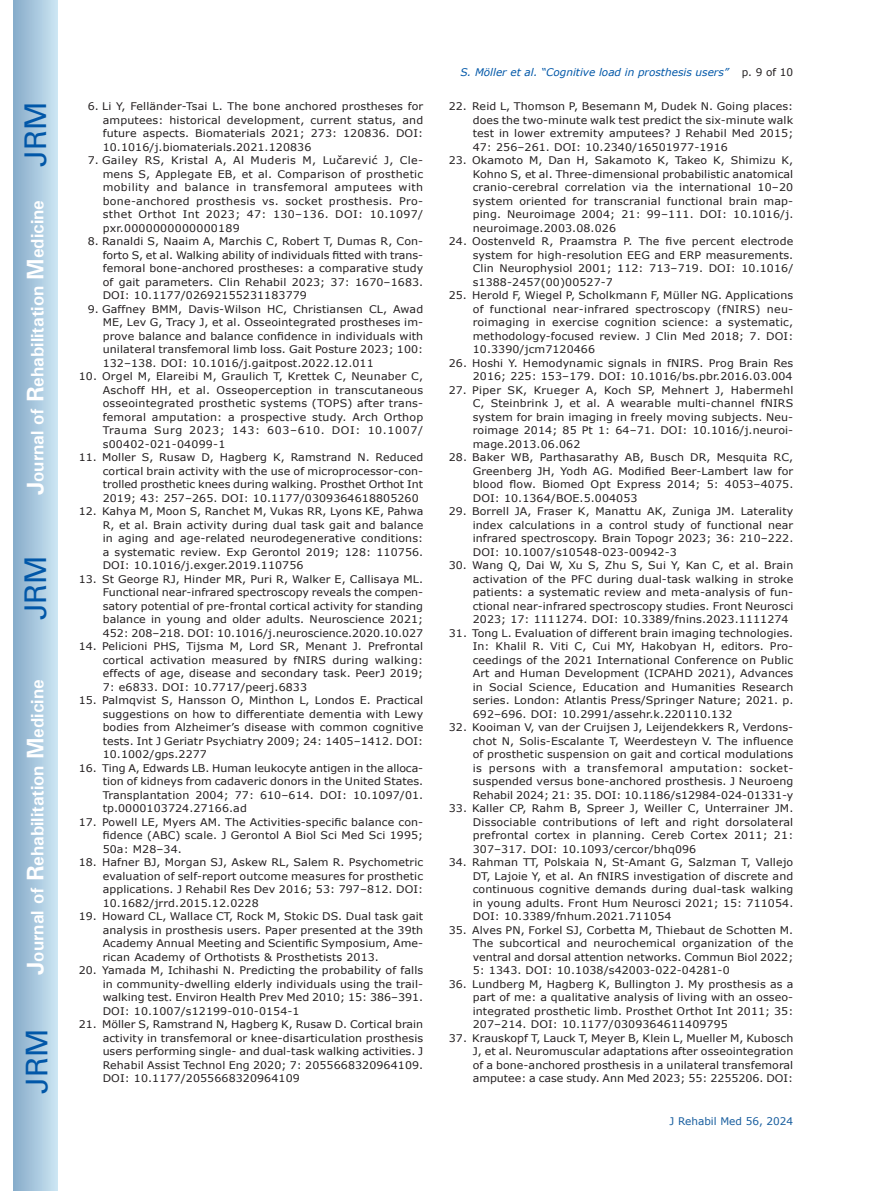
<style>
.page{position:relative;width:872px;height:1191px;background:#fff}
.page>*{position:absolute;margin:0;border:0;box-sizing:border-box;transform-origin:0 0}
.t1{font:30px "Univers";color:#0157a8}
.t2{font:700 18px "Univers";color:#fff}
.t3{font:10.5px/13.5px "Verdana";letter-spacing:.01em;color:#231f20;text-align:justify;scale:1.05 1}
.t4{font:italic 10.5px "Verdana";color:#0157a8}
.t5{font:10.5px "Verdana";color:#175d9e}
.t6{font:10.5px "Verdana";letter-spacing:.01em;color:#231f20}
.s1{font-size:24px}
</style>
<div class="page">
<div style="left:14px;top:0;width:43px;height:1191px;background:linear-gradient(to right,#88acca,#cbe5f2)"></div>
<h1 class="t1" style="left:18px;top:167px;width:67px;rotate:-90deg">JRM</h1>
<h2 class="t2" style="left:26px;top:495px;width:297px;rotate:-90deg"><span class="s1">J</span>ournal of <span class="s1">R</span>ehabilitation <span class="s1">M</span>edicine</h2>
<h1 class="t1" style="left:18px;top:620px;width:67px;rotate:-90deg">JRM</h1>
<h2 class="t2" style="left:26px;top:974px;width:297px;rotate:-90deg"><span class="s1">J</span>ournal of <span class="s1">R</span>ehabilitation <span class="s1">M</span>edicine</h2>
<h1 class="t1" style="left:19px;top:1093px;width:67px;rotate:-90deg">JRM</h1>
<p class="t3" style="left:103px;top:100px;width:307px;text-indent:-15px">6. Li Y, Felländer-Tsai L. The bone anchored prostheses for amputees: historical development, current status, and future aspects. Biomaterials 2021; 273: 120836. DOI:<br>10.1016/j.biomaterials.2021.120836</p>
<p class="t3" style="left:103px;top:154px;width:307px;text-indent:-15px">7. Gailey RS, Kristal A, Al Muderis M, Lučarević J, Cle&shy;mens S, Applegate EB, et al. Comparison of prosthetic mobility and balance in transfemoral amputees with bone-anchored prosthesis vs. socket prosthesis. Pro&shy;sthet Orthot Int 2023; 47: 130–136. DOI: 10.1097/ pxr.0000000000000189</p>
<p class="t3" style="left:103px;top:235px;width:307px;text-indent:-15px">8. Ranaldi S, Naaim A, Marchis C, Robert T, Dumas R, Con&shy;forto S, et al. Walking ability of individuals fitted with trans&shy;femoral bone-anchored prostheses: a comparative study of gait parameters. Clin Rehabil 2023; 37: 1670–1683.<br>DOI: 10.1177/02692155231183779</p>
<p class="t3" style="left:103px;top:302px;width:307px;text-indent:-15px">9. Gaffney BMM, Davis-Wilson HC, Christiansen CL, Awad ME, Lev G, Tracy J, et al. Osseointegrated prostheses im&shy;prove balance and balance confidence in individuals with unilateral transfemoral limb loss. Gait Posture 2023; 100:<br>132–138. DOI: 10.1016/j.gaitpost.2022.12.011</p>
<p class="t3" style="left:103px;top:370px;width:307px;text-indent:-24px">10. Orgel M, Elareibi M, Graulich T, Krettek C, Neunaber C, Aschoff HH, et al. Osseoperception in transcutaneous osseointegrated prosthetic systems (TOPS) after trans&shy;femoral amputation: a prospective study. Arch Orthop Trauma Surg 2023; 143: 603–610. DOI: 10.1007/ s00402-021-04099-1</p>
<p class="t3" style="left:103px;top:451px;width:307px;text-indent:-24px">11. Moller S, Rusaw D, Hagberg K, Ramstrand N. Reduced cortical brain activity with the use of microprocessor-con&shy;trolled prosthetic knees during walking. Prosthet Orthot Int 2019; 43: 257–265. DOI: 10.1177/0309364618805260</p>
<p class="t3" style="left:103px;top:505px;width:307px;text-indent:-24px">12. Kahya M, Moon S, Ranchet M, Vukas RR, Lyons KE, Pahwa R, et al. Brain activity during dual task gait and balance in aging and age-related neurodegenerative conditions: a systematic review. Exp Gerontol 2019; 128: 110756.<br>DOI: 10.1016/j.exger.2019.110756</p>
<p class="t3" style="left:103px;top:572px;width:307px;text-indent:-24px">13. St George RJ, Hinder MR, Puri R, Walker E, Callisaya ML.<br>Functional near-infrared spectroscopy reveals the compen&shy;satory potential of pre-frontal cortical activity for standing balance in young and older adults. Neuroscience 2021; 452: 208–218. DOI: 10.1016/j.neuroscience.2020.10.027</p>
<p class="t3" style="left:103px;top:640px;width:307px;text-indent:-24px">14. Pelicioni PHS, Tijsma M, Lord SR, Menant J. Prefrontal cortical activation measured by fNIRS during walking: effects of age, disease and secondary task. PeerJ 2019; 7: e6833. DOI: 10.7717/peerj.6833</p>
<p class="t3" style="left:103px;top:694px;width:307px;text-indent:-24px">15. Palmqvist S, Hansson O, Minthon L, Londos E. Practical suggestions on how to differentiate dementia with Lewy bodies from Alzheimer’s disease with common cognitive tests. Int J Geriatr Psychiatry 2009; 24: 1405–1412. DOI:<br>10.1002/gps.2277</p>
<p class="t3" style="left:103px;top:761px;width:307px;text-indent:-24px">16. Ting A, Edwards LB. Human leukocyte antigen in the alloca&shy;tion of kidneys from cadaveric donors in the United States.<br>Transplantation 2004; 77: 610–614. DOI: 10.1097/01. tp.0000103724.27166.ad</p>
<p class="t3" style="left:103px;top:815px;width:307px;text-indent:-24px">17. Powell LE, Myers AM. The Activities-specific balance con&shy;fidence (ABC) scale. J Gerontol A Biol Sci Med Sci 1995; 50a: M28–34.</p>
<p class="t3" style="left:103px;top:856px;width:307px;text-indent:-24px">18. Hafner BJ, Morgan SJ, Askew RL, Salem R. Psychometric evaluation of self-report outcome measures for prosthetic applications. J Rehabil Res Dev 2016; 53: 797–812. DOI:<br>10.1682/jrrd.2015.12.0228</p>
<p class="t3" style="left:103px;top:910px;width:307px;text-indent:-24px">19. Howard CL, Wallace CT, Rock M, Stokic DS. Dual task gait analysis in prosthesis users. Paper presented at the 39th Academy Annual Meeting and Scientific Symposium, Ame&shy;rican Academy of Orthotists &amp; Prosthetists 2013.</p>
<p class="t3" style="left:103px;top:964px;width:307px;text-indent:-24px">20. Yamada M, Ichihashi N. Predicting the probability of falls in community-dwelling elderly individuals using the trail&shy;walking test. Environ Health Prev Med 2010; 15: 386–391.<br>DOI: 10.1007/s12199-010-0154-1</p>
<p class="t3" style="left:103px;top:1018px;width:307px;text-indent:-24px">21. Möller S, Ramstrand N, Hagberg K, Rusaw D. Cortical brain activity in transfemoral or knee-disarticulation prosthesis users performing single- and dual-task walking activities. J Rehabil Assist Technol Eng 2020; 7: 2055668320964109.<br>DOI: 10.1177/2055668320964109</p>
<p class="t4" style="left:460px;top:65px;width:270px">S. Möller et al. “Cognitive load in prosthesis users”</p>
<p class="t6" style="left:742px;top:65px;width:53px">p. 9 of 10</p>
<p class="t3" style="left:473px;top:100px;width:307px;text-indent:-24px">22. Reid L, Thomson P, Besemann M, Dudek N. Going places: does the two-minute walk test predict the six-minute walk test in lower extremity amputees? J Rehabil Med 2015; 47: 256–261. DOI: 10.2340/16501977-1916</p>
<p class="t3" style="left:473px;top:154px;width:307px;text-indent:-24px">23. Okamoto M, Dan H, Sakamoto K, Takeo K, Shimizu K, Kohno S, et al. Three-dimensional probabilistic anatomical cranio-cerebral correlation via the international 10–20 system oriented for transcranial functional brain map&shy;ping. Neuroimage 2004; 21: 99–111. DOI: 10.1016/j. neuroimage.2003.08.026</p>
<p class="t3" style="left:473px;top:235px;width:307px;text-indent:-24px">24. Oostenveld R, Praamstra P. The five percent electrode system for high-resolution EEG and ERP measurements.<br>Clin Neurophysiol 2001; 112: 713–719. DOI: 10.1016/ s1388-2457(00)00527-7</p>
<p class="t3" style="left:473px;top:289px;width:307px;text-indent:-24px">25. Herold F, Wiegel P, Scholkmann F, Müller NG. Applications of functional near-infrared spectroscopy (fNIRS) neu&shy;roimaging in exercise cognition science: a systematic, methodology-focused review. J Clin Med 2018; 7. DOI:<br>10.3390/jcm7120466</p>
<p class="t3" style="left:449px;top:356px;width:330px;text-align:right">26. Hoshi Y. Hemodynamic signals in fNIRS. Prog Brain Res<br>2016; 225: 153–179. DOI: 10.1016/bs.pbr.2016.03.004</p>
<p class="t3" style="left:473px;top:383px;width:307px;text-indent:-24px">27. Piper SK, Krueger A, Koch SP, Mehnert J, Habermehl C, Steinbrink J, et al. A wearable multi-channel fNIRS system for brain imaging in freely moving subjects. Neu&shy;roimage 2014; 85 Pt 1: 64–71. DOI: 10.1016/j.neuroi&shy;mage.2013.06.062</p>
<p class="t3" style="left:473px;top:451px;width:307px;text-indent:-24px">28. Baker WB, Parthasarathy AB, Busch DR, Mesquita RC, Greenberg JH, Yodh AG. Modified Beer-Lambert law for blood flow. Biomed Opt Express 2014; 5: 4053–4075.<br>DOI: 10.1364/BOE.5.004053</p>
<p class="t3" style="left:473px;top:505px;width:307px;text-indent:-24px">29. Borrell JA, Fraser K, Manattu AK, Zuniga JM. Laterality index calculations in a control study of functional near infrared spectroscopy. Brain Topogr 2023; 36: 210–222.<br>DOI: 10.1007/s10548-023-00942-3</p>
<p class="t3" style="left:473px;top:559px;width:307px;text-indent:-24px">30. Wang Q, Dai W, Xu S, Zhu S, Sui Y, Kan C, et al. Brain activation of the PFC during dual-task walking in stroke patients: a systematic review and meta-analysis of fun&shy;ctional near-infrared spectroscopy studies. Front Neurosci 2023; 17: 1111274. DOI: 10.3389/fnins.2023.1111274</p>
<p class="t3" style="left:473px;top:626px;width:307px;text-indent:-24px">31. Tong L. Evaluation of different brain imaging technologies.<br>In: Khalil R. Viti C, Cui MY, Hakobyan H, editors. Pro&shy;ceedings of the 2021 International Conference on Public Art and Human Development (ICPAHD 2021), Advances in Social Science, Education and Humanities Research series. London: Atlantis Press/Springer Nature; 2021. p.<br>692–696. DOI: 10.2991/assehr.k.220110.132</p>
<p class="t3" style="left:473px;top:721px;width:307px;text-indent:-24px">32. Kooiman V, van der Cruijsen J, Leijendekkers R, Verdons&shy;chot N, Solis-Escalante T, Weerdesteyn V. The influence of prosthetic suspension on gait and cortical modulations is persons with a transfemoral amputation: socket&shy;suspended versus bone-anchored prosthesis. J Neuroeng Rehabil 2024; 21: 35. DOI: 10.1186/s12984-024-01331-y</p>
<p class="t3" style="left:473px;top:802px;width:307px;text-indent:-24px">33. Kaller CP, Rahm B, Spreer J, Weiller C, Unterrainer JM.<br>Dissociable contributions of left and right dorsolateral prefrontal cortex in planning. Cereb Cortex 2011; 21:<br>307–317. DOI: 10.1093/cercor/bhq096</p>
<p class="t3" style="left:473px;top:856px;width:307px;text-indent:-24px">34. Rahman TT, Polskaia N, St-Amant G, Salzman T, Vallejo DT, Lajoie Y, et al. An fNIRS investigation of discrete and continuous cognitive demands during dual-task walking in young adults. Front Hum Neurosci 2021; 15: 711054.<br>DOI: 10.3389/fnhum.2021.711054</p>
<p class="t3" style="left:473px;top:923px;width:307px;text-indent:-24px">35. Alves PN, Forkel SJ, Corbetta M, Thiebaut de Schotten M.<br>The subcortical and neurochemical organization of the ventral and dorsal attention networks. Commun Biol 2022; 5: 1343. DOI: 10.1038/s42003-022-04281-0</p>
<p class="t3" style="left:473px;top:977px;width:307px;text-indent:-24px">36. Lundberg M, Hagberg K, Bullington J. My prosthesis as a part of me: a qualitative analysis of living with an osseo&shy;integrated prosthetic limb. Prosthet Orthot Int 2011; 35:<br>207–214. DOI: 10.1177/0309364611409795</p>
<p class="t3" style="left:473px;top:1031px;width:307px;text-indent:-24px">37. Krauskopf T, Lauck T, Meyer B, Klein L, Mueller M, Kubosch J, et al. Neuromuscular adaptations after osseointegration of a bone-anchored prosthesis in a unilateral transfemoral amputee: a case study. Ann Med 2023; 55: 2255206. DOI:</p>
<p class="t5" style="left:669px;top:1114px;width:125px">J Rehabil Med 56, 2024</p>
</div>
